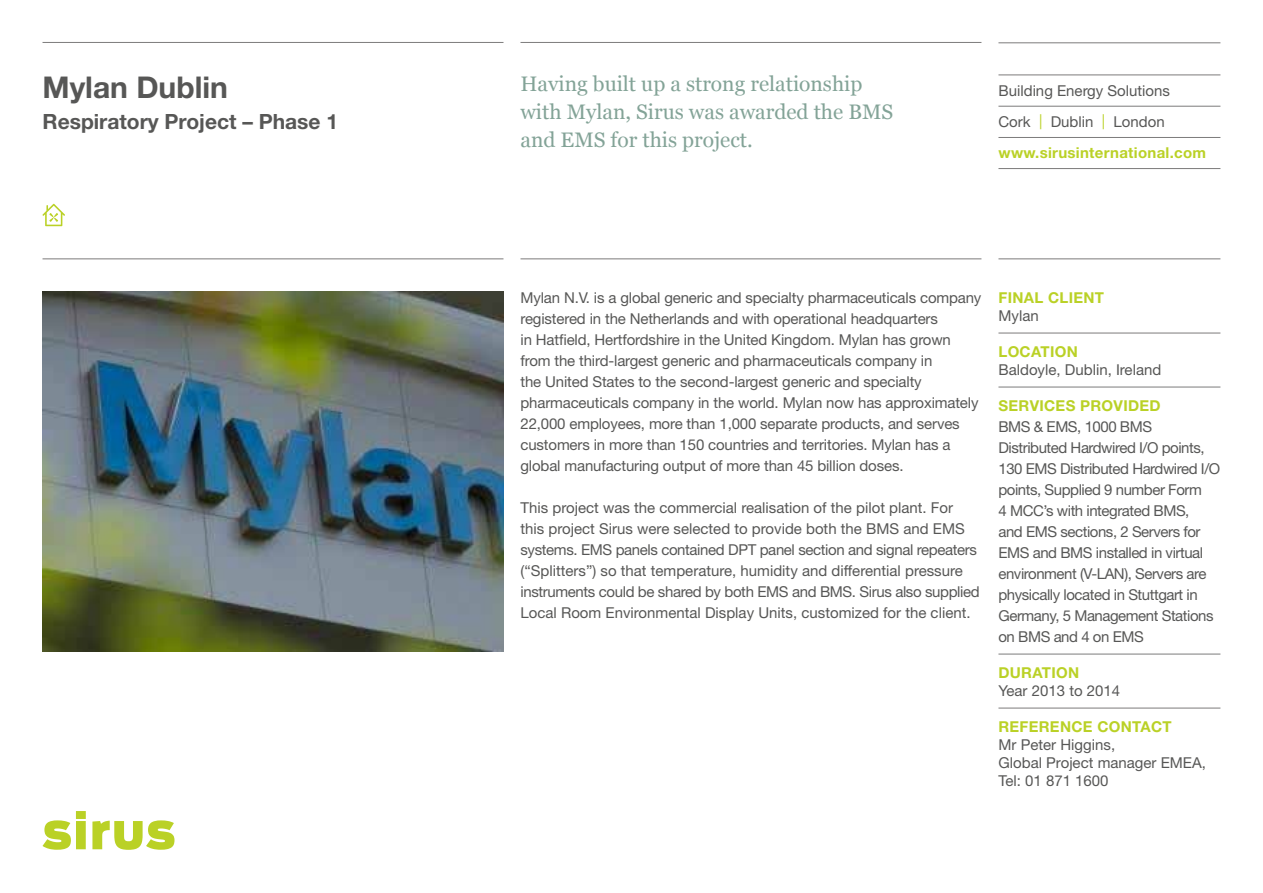
<style>
.page{position:relative;width:1263px;height:893px;background:#fff}
.page>*{position:absolute;margin:0;border:0;box-sizing:border-box;transform-origin:0 0}
.t1{font:700 30px "Helvetica Neue";color:#575756}
.t2{font:21px/28.2px "Georgia";color:#83a397}
.t3{font:700 21px "Helvetica Neue";color:#575756}
.t4{font:15px/21px "Helvetica Neue";letter-spacing:-.01em;color:#575756}
.t5{font:15px/21px "Helvetica Neue";letter-spacing:-.03em;color:#575756}
.t6{font:700 15px "Helvetica Neue";letter-spacing:.02em;color:#bad126}
.s1{color:#bad126}
</style>
<div class="page">
<svg style="left:43px;top:811px;width:43px;height:39px"></svg>
<svg style="left:92px;top:820px;width:82px;height:30px"></svg>
<hr style="left:520px;top:259px;width:461px;height:1px;background:#7c7b7b">
<hr style="left:43px;top:259px;width:460px;height:1px;background:#7c7b7b">
<hr style="left:520px;top:42px;width:461px;height:1px;background:#7c7b7b">
<hr style="left:43px;top:42px;width:460px;height:1px;background:#7c7b7b">
<hr style="left:998px;top:259px;width:222px;height:1px;background:#7c7b7b">
<hr style="left:998px;top:43px;width:222px;height:1px;background:#7c7b7b">
<hr style="left:998px;top:168px;width:222px;height:1px;background:#7c7b7b">
<hr style="left:998px;top:137px;width:222px;height:1px;background:#7c7b7b">
<hr style="left:998px;top:106px;width:222px;height:1px;background:#7c7b7b">
<hr style="left:998px;top:75px;width:222px;height:1px;background:#7c7b7b">
<hr style="left:998px;top:333px;width:222px;height:1px;background:#7c7b7b">
<hr style="left:998px;top:387px;width:222px;height:1px;background:#7c7b7b">
<hr style="left:998px;top:654px;width:222px;height:1px;background:#7c7b7b">
<hr style="left:998px;top:708px;width:222px;height:1px;background:#7c7b7b">
<img style="left:43px;top:291px;width:460px;height:360px">
<svg style="left:42px;top:204px;width:23px;height:22px"></svg>
<h1 class="t1" style="left:43px;top:69px;width:187px">Mylan Dublin</h1>
<h2 class="t3" style="left:43px;top:109px;width:297px">Respiratory Project – Phase 1</h2>
<h2 class="t2" style="left:520px;top:68px;width:374px">Having built up a strong relationship with Mylan, Sirus was awarded the BMS and EMS for this project.</h2>
<p class="t4" style="left:998px;top:80px;width:173px">Building Energy Solutions</p>
<p class="t4" style="left:998px;top:111px;width:168px">Cork <span class="s1">|</span> Dublin <span class="s1">|</span> London</p>
<p class="t6" style="left:998px;top:144px;width:209px">www.sirusinternational.com</p>
<p class="t4" style="left:520px;top:287px;width:462px">Mylan N.V. is a global generic and specialty pharmaceuticals company registered in the Netherlands and with operational headquarters<br>in Hatfield, Hertfordshire in the United Kingdom. Mylan has grown from the third-largest generic and pharmaceuticals company in<br>the United States to the second-largest generic and specialty pharmaceuticals company in the world. Mylan now has approximately 22,000 employees, more than 1,000 separate products, and serves customers in more than 150 countries and territories. Mylan has a global manufacturing output of more than 45 billion doses.</p>
<p class="t4" style="left:520px;top:497px;width:461px">This project was the commercial realisation of the pilot plant. For this project Sirus were selected to provide both the BMS and EMS systems. EMS panels contained DPT panel section and signal repeaters (“Splitters”) so that temperature, humidity and differential pressure instruments could be shared by both EMS and BMS. Sirus also supplied Local Room Environmental Display Units, customized for the client.</p>
<p class="t6" style="left:998px;top:289px;width:107px">FINAL CLIENT</p>
<p class="t4" style="left:998px;top:305px;width:42px">Mylan</p>
<p class="t6" style="left:998px;top:343px;width:81px">LOCATION</p>
<p class="t4" style="left:998px;top:359px;width:164px">Baldoyle, Dublin, Ireland</p>
<p class="t6" style="left:998px;top:397px;width:164px">SERVICES PROVIDED</p>
<p class="t5" style="left:998px;top:416px;width:223px">BMS &amp; EMS, 1000 BMS<br>Distributed Hardwired I/O points,<br>130 EMS Distributed Hardwired I/O points, Supplied 9 number Form<br>4 MCC’s with integrated BMS,<br>and EMS sections, 2 Servers for<br>EMS and BMS installed in virtual environment (V-LAN), Servers are physically located in Stuttgart in<br>Germany, 5 Management Stations on BMS and 4 on EMS</p>
<p class="t6" style="left:998px;top:664px;width:82px">DURATION</p>
<p class="t4" style="left:998px;top:680px;width:123px">Year 2013 to 2014</p>
<p class="t6" style="left:998px;top:718px;width:175px">REFERENCE CONTACT</p>
<p class="t4" style="left:998px;top:736px;width:209px;line-height:18px">Mr Peter Higgins,<br>Global Project manager EMEA,<br>Tel: 01 871 1600</p>
</div>
